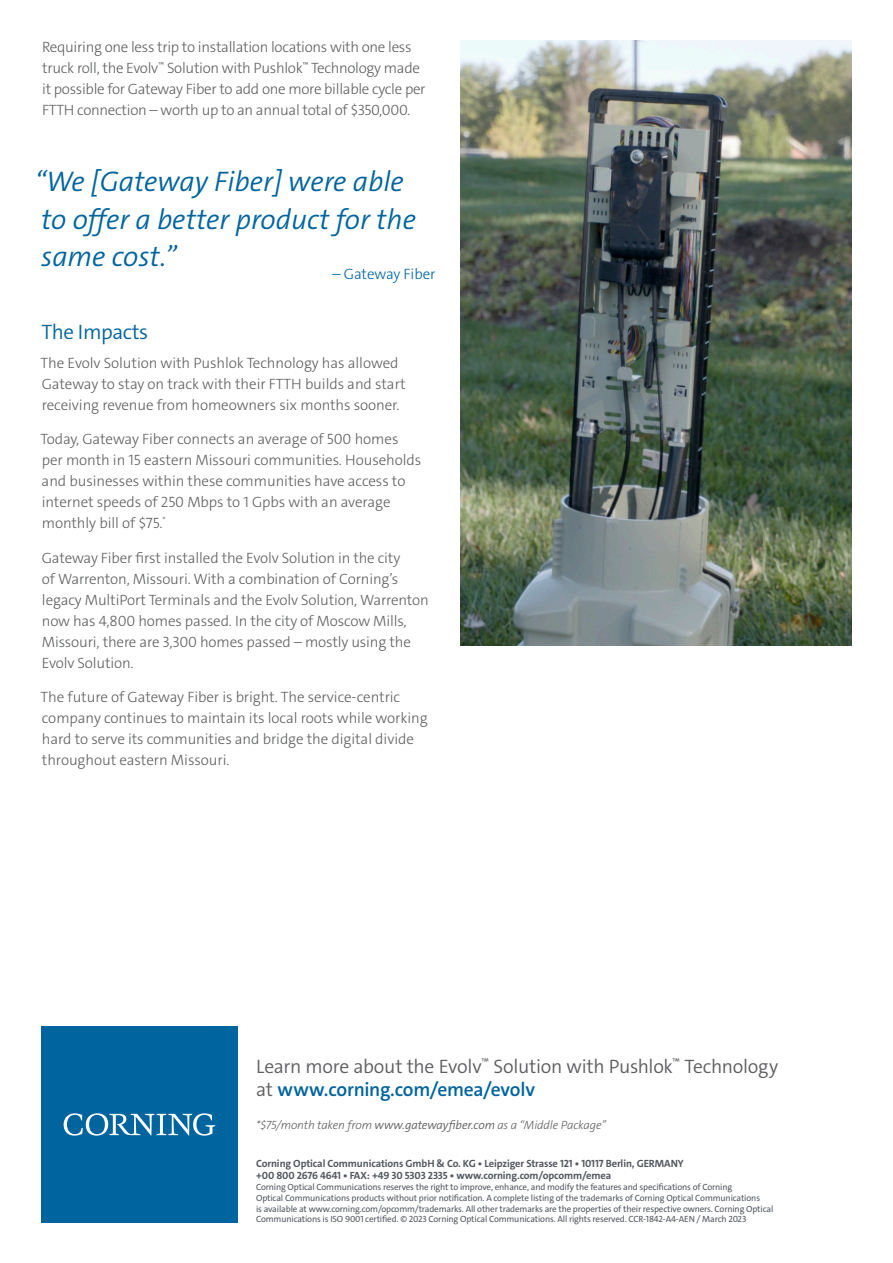
<style>
.page{position:relative;width:893px;height:1263px;background:#fff}
.page>*{position:absolute;margin:0;border:0;box-sizing:border-box;transform-origin:0 0}
.t1{font:italic 300 28.5px/37.5px "The Sans C4 s";color:#00649e}
.Body_Copy{font:300 21px "The Sans C4 s";letter-spacing:-.02em;color:#00649e}
.See_Whats_Possible{font:300 19.5px/23.4px "The Sans C4 s";letter-spacing:-.015em;color:#5f5f62}
.t2{font:300 15px/21px "The Sans C4 s";letter-spacing:-.01em;color:#5f6062}
.t3{font:300 15px "The Sans C4 s";letter-spacing:-.005em;color:#00649e}
.Note{font:italic 300 12px "The Sans C4 s";letter-spacing:-.01em;color:#5f5f62}
.t4{font:700 10.5px "The Sans C4 s";letter-spacing:-.01em;color:#535860}
.t5{font:9px "The Sans C4 s";letter-spacing:-.015em;color:#535860}
.s1{font-weight:600;color:#00649e}
.s2{font-style:inherit}
</style>
<div class="page">
<img style="left:460px;top:41px;width:391px;height:605px">
<div style="left:41px;top:1026px;width:197px;height:196px;background:#00649e"></div>
<svg style="left:64px;top:1113px;width:151px;height:23px"></svg>
<p class="t2" style="left:42px;top:36px;width:385px">Requiring one less trip to installation locations with one less truck roll, the Evolv<sup>™</sup> Solution with Pushlok<sup>™</sup> Technology made it possible for Gateway Fiber to add one more billable cycle per FTTH connection – worth up to an annual total of $350,000.</p>
<p class="t1" style="left:35px;top:163px;width:383px">“We [Gateway Fiber] were able to offer a better product for the same cost.”</p>
<p class="t3" style="left:332px;top:264px;width:105px">– Gateway Fiber</p>
<p class="Body_Copy" style="left:41px;top:318px;width:108px">The Impacts</p>
<p class="t2" style="left:41px;top:352px;width:367px">The Evolv Solution with Pushlok Technology has allowed<br>Gateway to stay on track with their FTTH builds and start receiving revenue from homeowners six months sooner.</p>
<p class="t2" style="left:41px;top:429px;width:382px">Today, Gateway Fiber connects an average of 500 homes per month in 15 eastern Missouri communities. Households and businesses within these communities have access to internet speeds of 250 Mbps to 1 Gpbs with an average monthly bill of $75.<sup>*</sup></p>
<p class="t2" style="left:42px;top:547px;width:389px">Gateway Fiber first installed the Evolv Solution in the city<br>of Warrenton, Missouri. With a combination of Corning’s legacy MultiPort Terminals and the Evolv Solution, Warrenton now has 4,800 homes passed. In the city of Moscow Mills, Missouri, there are 3,300 homes passed – mostly using the Evolv Solution.</p>
<p class="t2" style="left:41px;top:687px;width:389px">The future of Gateway Fiber is bright. The service-centric company continues to maintain its local roots while working hard to serve its communities and bridge the digital divide throughout eastern Missouri.</p>
<p class="See_Whats_Possible" style="left:256px;top:1054px;width:524px">Learn more about the Evolv<sup>™</sup> Solution with Pushlok<sup>™</sup> Technology at <span class="s1">www.corning.com/emea/evolv</span></p>
<p class="Note" style="left:256px;top:1117px;width:352px">*$75/month taken from <span class="s2">www.gatewayfiber.com</span> as a “Middle Package”</p>
<p class="t4" style="left:256px;top:1156px;width:429px">Corning Optical Communications GmbH &amp; Co. KG • Leipziger Strasse 121 • 10117 Berlin, GERMANY</p>
<p class="t4" style="left:256px;top:1169px;width:357px">+00 800 2676 4641 • FAX: +49 30 5303 2335 • www.corning.com/opcomm/emea</p>
<p class="t5" style="left:256px;top:1181px;width:478px">Corning Optical Communications reserves the right to improve, enhance, and modify the features and specifications of Corning</p>
<p class="t5" style="left:256px;top:1192px;width:505px">Optical Communications products without prior notification. A complete listing of the trademarks of Corning Optical Communications</p>
<p class="t5" style="left:256px;top:1203px;width:519px">is available at www.corning.com/opcomm/trademarks. All other trademarks are the properties of their respective owners. Corning Optical</p>
<p class="t5" style="left:256px;top:1214px;width:492px">Communications is ISO 9001 certified. © 2023 Corning Optical Communications. All rights reserved. CCR-1842-A4-AEN / March 2023</p>
</div>
